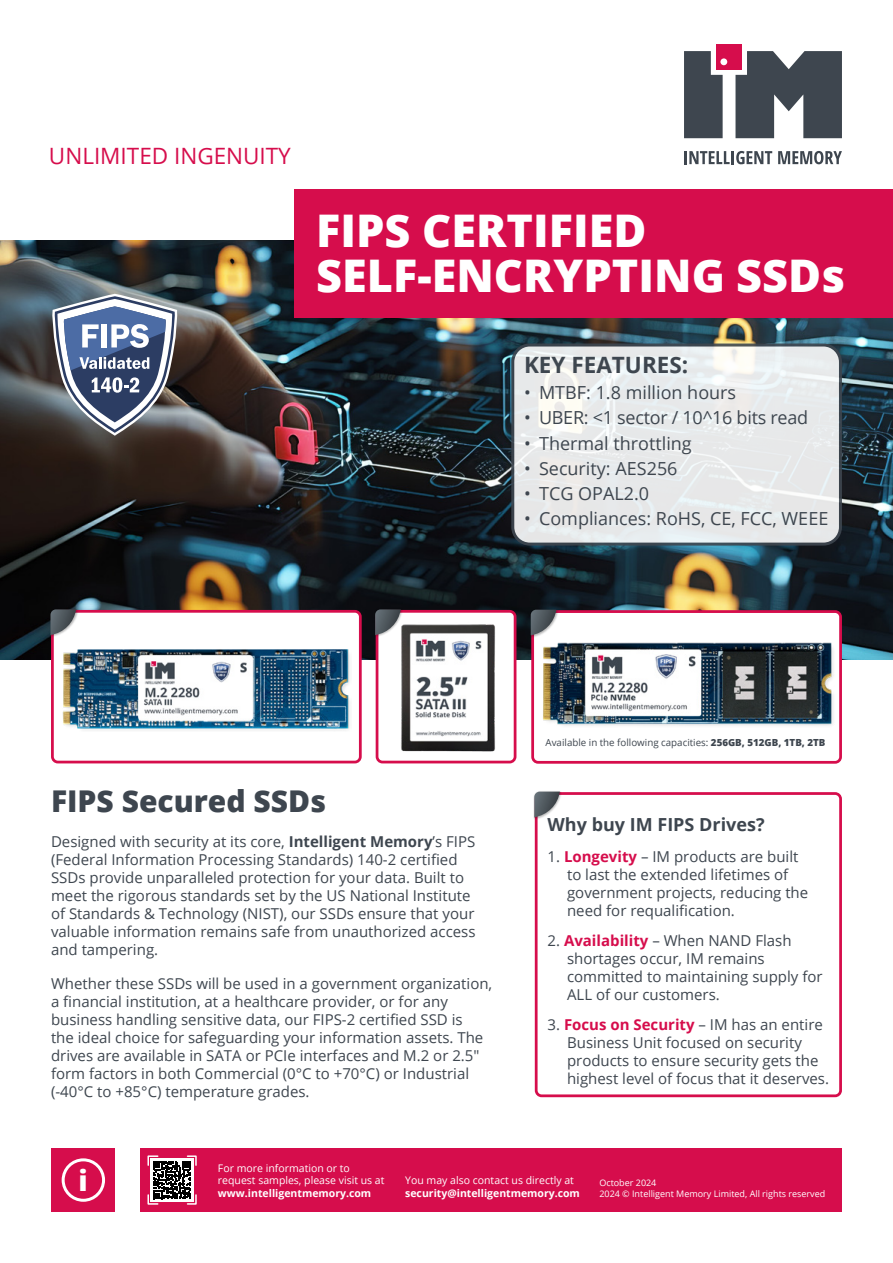
<style>
.page{position:relative;width:893px;height:1263px;background:#fff}
.page>*{position:absolute;margin:0;border:0;box-sizing:border-box;transform-origin:0 0}
.t1{font:800 45px/45px "Open Sans";color:#fff}
.t2{font:800 30px "Open Sans";color:#3e464f}
.t3{font:800 28.5px "Open Sans";color:#fff}
.t4{font:22.5px "Open Sans";color:#d60d4c}
.t5{font:700 22.5px "Open Sans";color:#3e464f}
.t6{font:18px "Open Sans";color:#3e464f}
.t7{font:700 18px "Open Sans";color:#3e464f}
.t8{font:15px/18px "Open Sans";color:#3e464f}
.t9{font:10.5px/12.6px "Open Sans";color:#fff}
.t10{font:700 10.5px "Open Sans";color:#fff}
.t11{font:9.75px "Open Sans";color:#3e464f}
.t12{font:9px/10.8px "Open Sans";color:#fff}
.s1{font-weight:800}
.s2{font-weight:700}
.s3{font-weight:700;color:#d60d4c}
</style>
<div class="page">
<div style="left:140px;top:1148px;width:702px;height:64px;background:#d60d4c"></div>
<svg style="left:147px;top:1155px;width:50px;height:50px"></svg>
<div style="left:51px;top:1148px;width:64px;height:64px;background:#d60d4c"></div>
<div style="left:62px;top:1158px;width:43px;height:44px;border:3px solid #fff;border-radius:50%"></div>
<svg style="left:735px;top:51px;width:107px;height:87px"></svg>
<svg style="left:684px;top:51px;width:39px;height:87px;background:#485058"></svg>
<div style="left:716px;top:44px;width:26px;height:26px;background:#d60d4c"></div>
<div style="left:720px;top:58px;width:7px;height:7px;background:#fff;border-radius:50%"></div>
<svg style="left:684px;top:151px;width:88px;height:13px"></svg>
<svg style="left:778px;top:151px;width:64px;height:13px"></svg>
<img style="left:0;top:241px;width:893px;height:419px">
<div style="left:294px;top:190px;width:599px;height:128px;background:#d60d4c"></div>
<svg style="left:513px;top:345px;width:327px;height:199px;background:#e9ebec"></svg>
<div style="left:511px;top:343px;width:331px;height:203px;border:3px solid #3e464f;border-radius:17px"></div>
<svg style="left:51px;top:292px;width:128px;height:145px"></svg>
<div style="left:52px;top:611px;width:308px;height:151px;background:#fff;border-radius:5px"></div>
<div style="left:51px;top:610px;width:311px;height:153px;border:3px solid #d60d4c;border-radius:5px"></div>
<div style="left:533px;top:612px;width:308px;height:150px;background:#fff;border-radius:5px"></div>
<div style="left:531px;top:610px;width:311px;height:154px;border:3px solid #d60d4c;border-radius:5px"></div>
<div style="left:535px;top:792px;width:307px;height:305px;border:3px solid #d60d4c;border-radius:5px"></div>
<div style="left:377px;top:611px;width:138px;height:151px;background:#fff;border-radius:5px"></div>
<div style="left:376px;top:610px;width:140px;height:153px;border:3px solid #d60d4c;border-radius:5px"></div>
<div style="left:49px;top:608px;width:30px;height:29px;background:#000;opacity:.3"></div>
<svg style="left:50px;top:609px;width:28px;height:27px"></svg>
<div style="left:529px;top:608px;width:30px;height:30px;background:#000;opacity:.3"></div>
<svg style="left:531px;top:610px;width:27px;height:27px"></svg>
<div style="left:533px;top:790px;width:29px;height:30px;background:#000;opacity:.3"></div>
<svg style="left:534px;top:792px;width:27px;height:27px"></svg>
<div style="left:374px;top:608px;width:29px;height:29px;background:#000;opacity:.3"></div>
<svg style="left:375px;top:609px;width:27px;height:27px"></svg>
<img style="left:534px;top:636px;width:300px;height:93px">
<img style="left:394px;top:617px;width:102px;height:135px">
<img style="left:62px;top:649px;width:288px;height:82px">
<h3 class="t4" style="left:49px;top:141px;width:243px">UNLIMITED INGENUITY</h3>
<h1 class="t1" style="left:316px;top:206px;width:530px">FIPS CERTIFIED<br>SELF-ENCRYPTING SSDs</h1>
<h3 class="t5" style="left:524px;top:349px;width:166px">KEY FEATURES:</h3>
<p class="t6" style="left:524px;top:380px;width:214px">• MTBF: 1.8 million hours</p>
<p class="t6" style="left:524px;top:405px;width:286px">• UBER: &lt;1 sector / 10^16 bits read</p>
<p class="t6" style="left:524px;top:431px;width:169px">• Thermal throttling</p>
<p class="t6" style="left:524px;top:456px;width:155px">• Security: AES256</p>
<p class="t6" style="left:524px;top:481px;width:127px">• TCG OPAL2.0</p>
<p class="t6" style="left:524px;top:506px;width:306px">• Compliances: RoHS, CE, FCC, WEEE</p>
<p class="t11" style="left:546px;top:735px;width:281px">Available in the following capacities: <span class="s1">256GB, 512GB, 1TB, 2TB</span></p>
<h2 class="t2" style="left:51px;top:778px;width:277px">FIPS Secured SSDs</h2>
<p class="t8" style="left:51px;top:832px;width:426px">Designed with security at its core, <span class="s2">Intelligent Memory</span>’s FIPS (Federal Information Processing Standards) 140-2 certified SSDs provide unparalleled protection for your data. Built to meet the rigorous standards set by the US National Institute of Standards &amp; Technology (NIST), our SSDs ensure that your valuable information remains safe from unauthorized access and tampering.</p>
<p class="t8" style="left:51px;top:974px;width:443px">Whether these SSDs will be used in a government organization, a financial institution, at a healthcare provider, or for any business handling sensitive data, our FIPS-2 certified SSD is<br>the ideal choice for safeguarding your information assets. The drives are available in SATA or PCIe interfaces and M.2 or 2.5" form factors in both Commercial (0°C to +70°C) or Industrial (-40°C to +85°C) temperature grades.</p>
<p class="t7" style="left:548px;top:812px;width:219px">Why buy IM FIPS Drives?</p>
<p class="t8" style="left:567px;top:847px;width:243px;text-indent:-20px">1. <span class="s3">Longevity</span> – IM products are built to last the extended lifetimes of government projects, reducing the need for requalification.</p>
<p class="t8" style="left:567px;top:931px;width:257px;text-indent:-20px">2. <span class="s3">Availability</span> – When NAND Flash shortages occur, IM remains committed to maintaining supply for<br>ALL of our customers.</p>
<p class="t8" style="left:567px;top:1015px;width:264px;text-indent:-20px">3. <span class="s3">Focus on Security</span> – IM has an entire Business Unit focused on security products to ensure security gets the highest level of focus that it deserves.</p>
<h3 class="t3" style="left:79px;top:1159px;width:11px">i</h3>
<p class="t9" style="left:218px;top:1161px;width:168px">For more information or to request samples, please visit us at</p>
<p class="t10" style="left:218px;top:1185px;width:155px">www.intelligentmemory.com</p>
<p class="t9" style="left:405px;top:1174px;width:170px">You may also contact us directly at</p>
<p class="t10" style="left:405px;top:1185px;width:176px">security@intelligentmemory.com</p>
<p class="t12" style="left:599px;top:1177px;width:227px">October 2024<br>2024 © Intelligent Memory Limited, All rights reserved</p>
</div>
